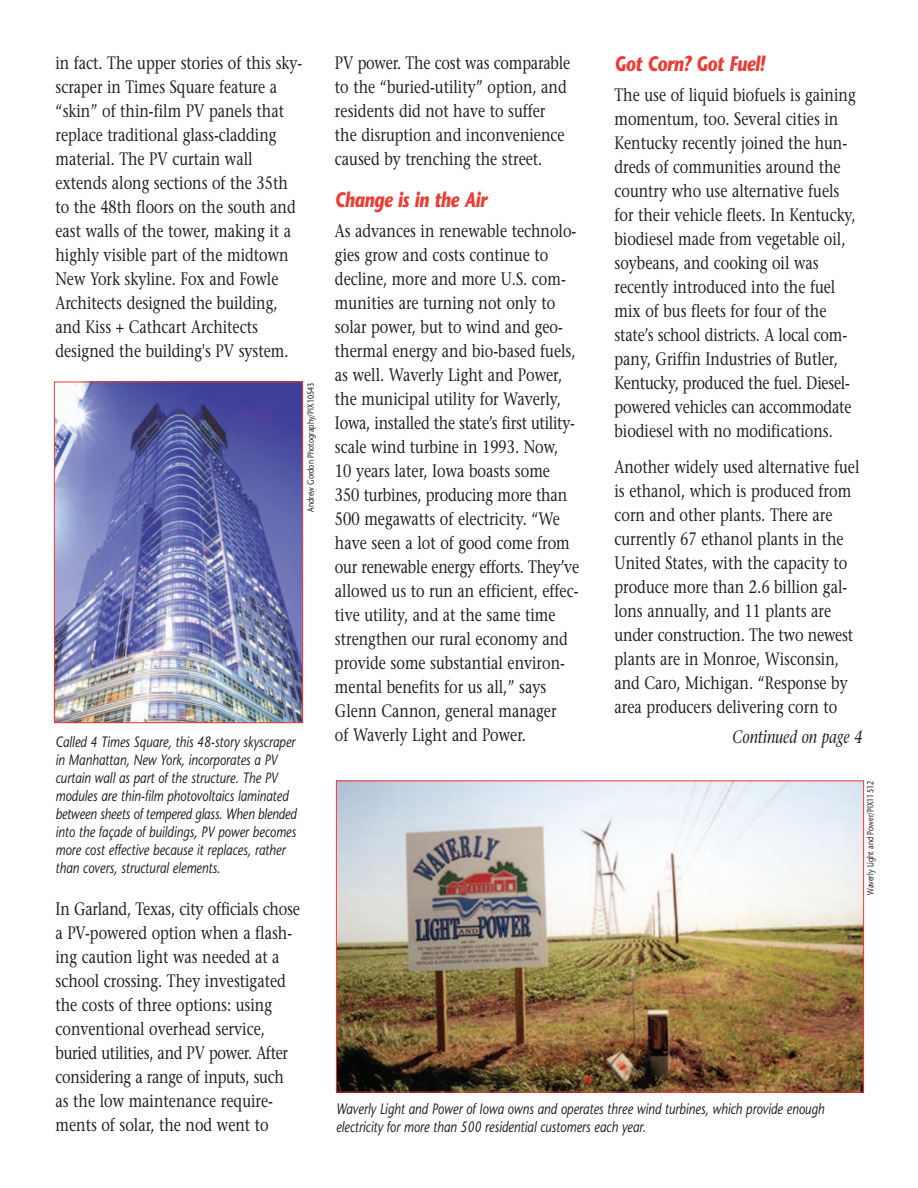
<style>
.page{position:relative;width:918px;height:1188px;background:#fff}
.page>*{position:absolute;margin:0;border:0;box-sizing:border-box;transform-origin:0 0}
.t1{font:italic 700 21px "Stone Sans";letter-spacing:-.02em;color:#ee3b32;scale:.8 1}
.t2{font:18px/24px "Stone Serif";color:#231f20;scale:.8 1}
.t3{font:italic 18px "Stone Serif";color:#231f20;scale:.8 1}
.t4{font:italic 15px/18px "Stone Sans";color:#231f20;scale:.8 1}
.t5{font:9px "Stone Sans";color:#231f20;scale:.8 1}
</style>
<div class="page">
<img style="left:56px;top:384px;width:245px;height:337px">
<div style="left:54px;top:382px;width:249px;height:341px;border:1px solid #ee3b32"></div>
<img style="left:338px;top:782px;width:524px;height:308px">
<div style="left:336px;top:780px;width:528px;height:312px;border:1px solid #ee3b32"></div>
<p class="t2" style="left:56px;top:52px;width:310px">in fact. The upper stories of this sky&shy;scraper in Times Square feature a “skin” of thin-film PV panels that replace traditional glass-cladding material. The PV curtain wall extends along sections of the 35th to the 48th floors on the south and east walls of the tower, making it a highly visible part of the midtown New York skyline. Fox and Fowle Architects designed the building, and Kiss + Cathcart Architects designed the building's PV system.</p>
<p class="t5" style="left:307px;top:512px;width:163px;rotate:-90deg">Andrew Gordon Photography/PIX10543</p>
<p class="t4" style="left:56px;top:734px;width:303px">Called 4 Times Square, this 48-story skyscraper in Manhattan, New York, incorporates a PV curtain wall as part of the structure. The PV modules are thin-film photovoltaics laminated between sheets of tempered glass. When blended into the façade of buildings, PV power becomes more cost effective because it replaces, rather than covers, structural elements.</p>
<p class="t2" style="left:56px;top:898px;width:307px">In Garland, Texas, city officials chose a PV-powered option when a flash&shy;ing caution light was needed at a school crossing. They investigated the costs of three options: using conventional overhead service, buried utilities, and PV power. After considering a range of inputs, such as the low maintenance require&shy;ments of solar, the nod went to</p>
<p class="t2" style="left:335px;top:52px;width:296px">PV power. The cost was comparable to the “buried-utility” option, and residents did not have to suffer the disruption and inconvenience caused by trenching the street.</p>
<p class="t1" style="left:335px;top:191px;width:191px">Change is in the Air</p>
<p class="t2" style="left:335px;top:220px;width:307px">As advances in renewable technolo&shy;gies grow and costs continue to decline, more and more U.S. com&shy;munities are turning not only to solar power, but to wind and geo&shy;thermal energy and bio-based fuels, as well. Waverly Light and Power, the municipal utility for Waverly, Iowa, installed the state’s first utility&shy;scale wind turbine in 1993. Now, 10 years later, Iowa boasts some<br>350 turbines, producing more than 500 megawatts of electricity. “We have seen a lot of good come from our renewable energy efforts. They’ve allowed us to run an efficient, effec&shy;tive utility, and at the same time strengthen our rural economy and provide some substantial environ&shy;mental benefits for us all,” says Glenn Cannon, general manager<br>of Waverly Light and Power.</p>
<p class="t1" style="left:615px;top:55px;width:189px">Got Corn? Got Fuel!</p>
<p class="t2" style="left:615px;top:85px;width:303px">The use of liquid biofuels is gaining momentum, too. Several cities in Kentucky recently joined the hun&shy;dreds of communities around the country who use alternative fuels for their vehicle fleets. In Kentucky, biodiesel made from vegetable oil, soybeans, and cooking oil was recently introduced into the fuel mix of bus fleets for four of the state’s school districts. A local com&shy;pany, Griffin Industries of Butler, Kentucky, produced the fuel. Diesel&shy;powered vehicles can accommodate biodiesel with no modifications.</p>
<p class="t2" style="left:615px;top:457px;width:308px">Another widely used alternative fuel is ethanol, which is produced from corn and other plants. There are currently 67 ethanol plants in the United States, with the capacity to produce more than 2.6 billion gal&shy;lons annually, and 11 plants are under construction. The two newest plants are in Monroe, Wisconsin, and Caro, Michigan. “Response by area producers delivering corn to</p>
<p class="t3" style="left:732px;top:730px;width:164px">Continued on page 4</p>
<p class="t5" style="left:867px;top:895px;width:144px;rotate:-90deg">Waverly Light and Power/PIX11512</p>
<p class="t4" style="left:336px;top:1102px;width:612px">Waverly Light and Power of Iowa owns and operates three wind turbines, which provide enough electricity for more than 500 residential customers each year.</p>
</div>
